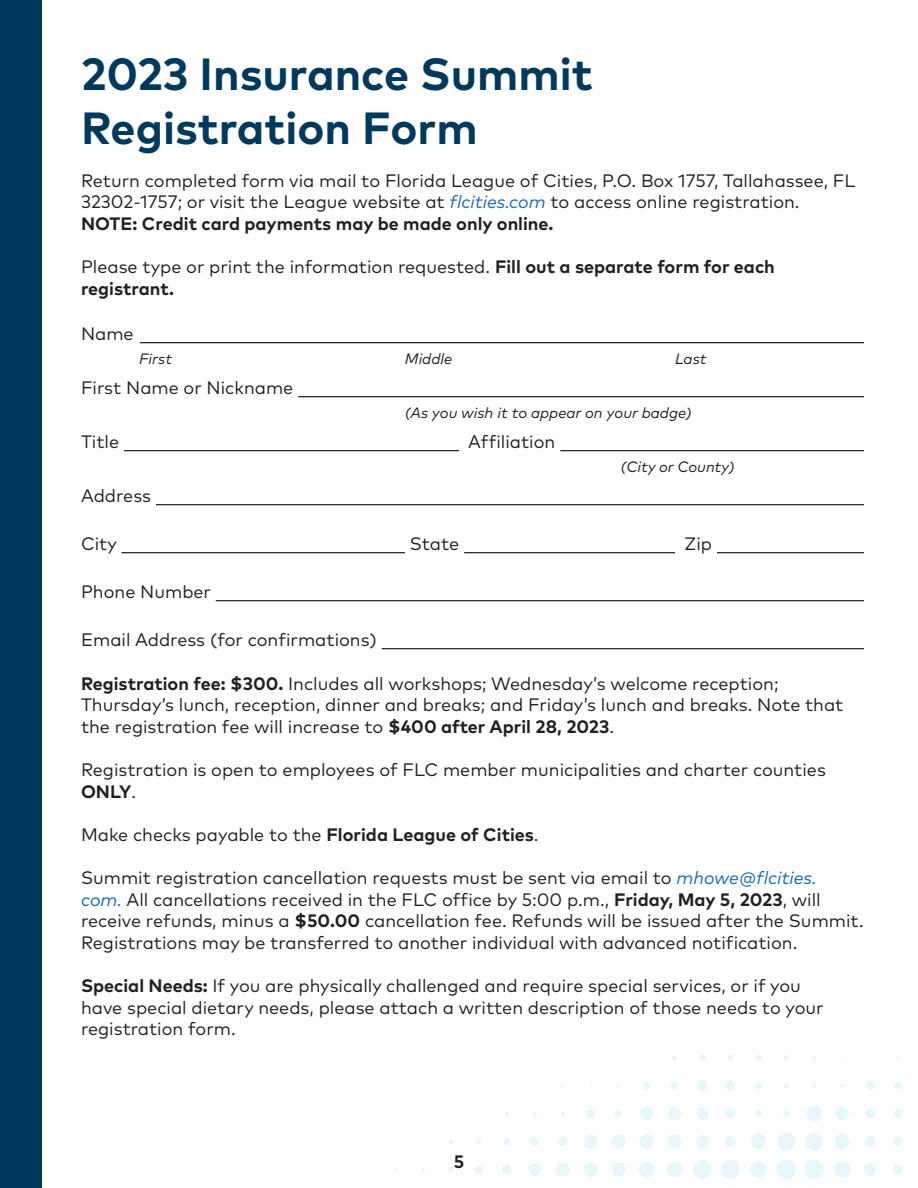
<style>
.page{position:relative;width:918px;height:1188px;background:#fff}
.page>*{position:absolute;margin:0;border:0;box-sizing:border-box;transform-origin:0 0}
.t1{font:700 45px/54px "Mark Pro";color:#00395c}
.t2{font:18px/21.6px "Mark Pro";color:#231f20}
.t3{font:700 18px "Mark Pro";color:#231f20}
.t4{font:italic 15px "Mark Pro";color:#231f20}
.s1{font-style:italic;color:#1d6ab5}
.s2{font-weight:700}
</style>
<div class="page">
<svg style="left:41px;top:1040px;width:862px;height:148px"></svg>
<hr style="left:140px;top:342px;width:724px;height:1px;background:#231f20">
<hr style="left:298px;top:396px;width:566px;height:1px;background:#231f20">
<hr style="left:124px;top:450px;width:335px;height:1px;background:#231f20">
<hr style="left:560px;top:450px;width:304px;height:1px;background:#231f20">
<hr style="left:156px;top:504px;width:708px;height:1px;background:#231f20">
<hr style="left:121px;top:552px;width:284px;height:1px;background:#231f20">
<hr style="left:464px;top:552px;width:211px;height:1px;background:#231f20">
<hr style="left:717px;top:552px;width:147px;height:1px;background:#231f20">
<hr style="left:216px;top:600px;width:648px;height:1px;background:#231f20">
<hr style="left:382px;top:648px;width:482px;height:1px;background:#231f20">
<div style="left:0;top:0;width:41px;height:1188px;background:#00395c"></div>
<h1 class="t1" style="left:81px;top:43px;width:513px">2023 Insurance Summit<br>Registration Form</h1>
<p class="t2" style="left:81px;top:168px;width:776px">Return completed form via mail to Florida League of Cities, P.O. Box 1757, Tallahassee, FL<br>32302-1757; or visit the League website at <span class="s1">flcities.com</span> to access online registration.<br><span class="s2">NOTE: Credit card payments may be made only online.</span></p>
<p class="t2" style="left:81px;top:255px;width:695px">Please type or print the information requested. <span class="s2">Fill out a separate form for each registrant.</span></p>
<p class="t2" style="left:81px;top:322px;width:54px">Name</p>
<p class="t4" style="left:139px;top:348px;width:35px">First</p>
<p class="t4" style="left:405px;top:348px;width:49px">Middle</p>
<p class="t4" style="left:675px;top:348px;width:33px">Last</p>
<p class="t2" style="left:81px;top:376px;width:214px">First Name or Nickname</p>
<p class="t4" style="left:405px;top:402px;width:288px">(As you wish it to appear on your badge)</p>
<p class="t2" style="left:81px;top:430px;width:40px">Title</p>
<p class="t2" style="left:468px;top:430px;width:89px">Affiliation</p>
<p class="t4" style="left:621px;top:456px;width:115px">(City or County)</p>
<p class="t2" style="left:81px;top:484px;width:72px">Address</p>
<p class="t2" style="left:81px;top:532px;width:38px">City</p>
<p class="t2" style="left:410px;top:532px;width:51px">State</p>
<p class="t2" style="left:685px;top:532px;width:29px">Zip</p>
<p class="t2" style="left:81px;top:580px;width:132px">Phone Number</p>
<p class="t2" style="left:81px;top:628px;width:297px">Email Address (for confirmations)</p>
<p class="t2" style="left:81px;top:671px;width:764px"><span class="s2">Registration fee: $300.</span> Includes all workshops; Wednesday’s welcome reception;<br>Thursday’s lunch, reception, dinner and breaks; and Friday’s lunch and breaks. Note that the registration fee will increase to <span class="s2">$400 after April 28, 2023</span>.</p>
<p class="t2" style="left:81px;top:757px;width:746px">Registration is open to employees of FLC member municipalities and charter counties<br><span class="s2">ONLY</span>.</p>
<p class="t2" style="left:81px;top:822px;width:459px">Make checks payable to the <span class="s2">Florida League of Cities</span>.</p>
<p class="t2" style="left:81px;top:865px;width:784px">Summit registration cancellation requests must be sent via email to <span class="s1">mhowe@flcities.<br>com.</span> All cancellations received in the FLC office by 5:00 p.m., <span class="s2">Friday, May 5, 2023</span>, will receive refunds, minus a <span class="s2">$50.00</span> cancellation fee. Refunds will be issued after the Summit.<br>Registrations may be transferred to another individual with advanced notification.</p>
<p class="t2" style="left:81px;top:973px;width:744px"><span class="s2">Special Needs:</span> If you are physically challenged and require special services, or if you have special dietary needs, please attach a written description of those needs to your registration form.</p>
<p class="t3" style="left:454px;top:1148px;width:12px">5</p>
</div>
